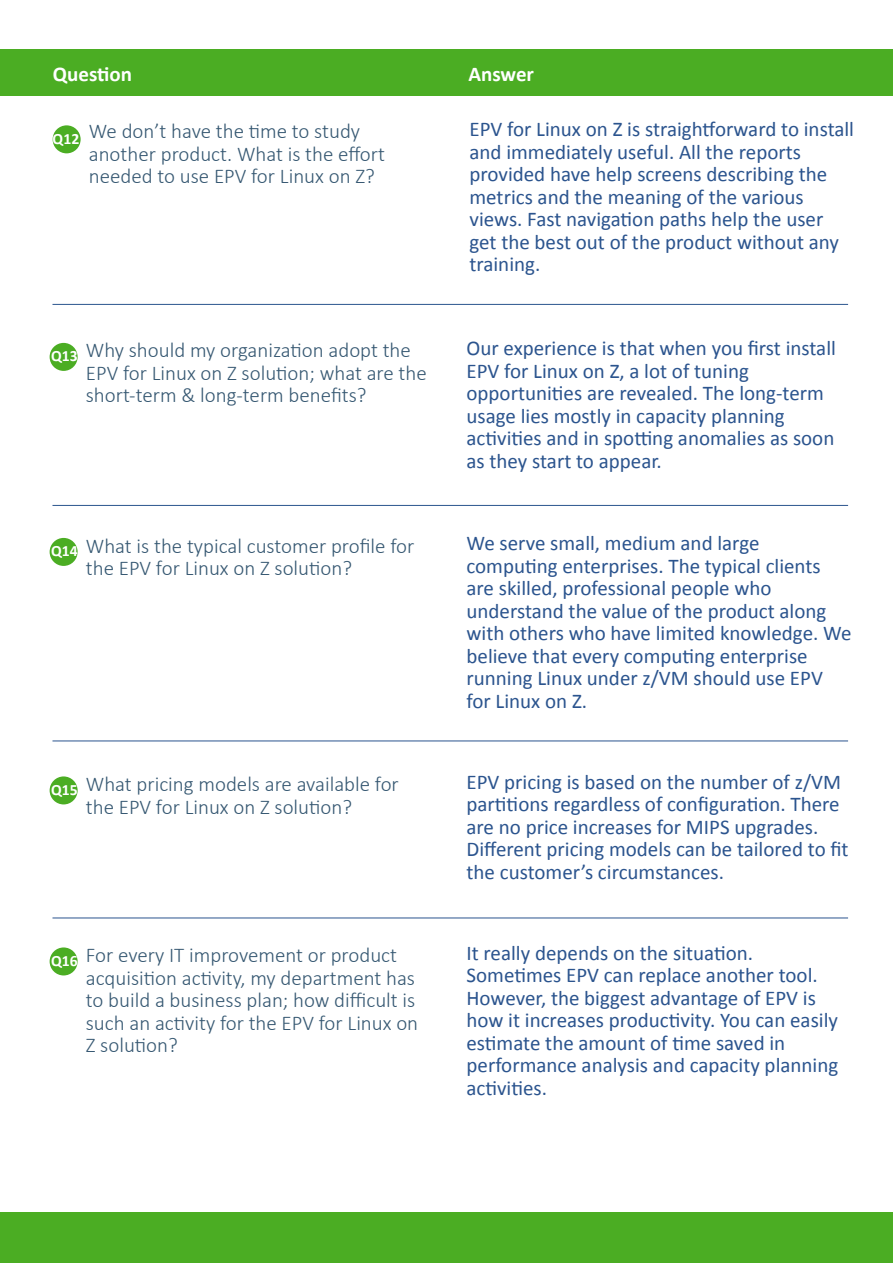
<style>
.page{position:relative;width:893px;height:1263px;background:#fff}
.page>*{position:absolute;margin:0;border:0;box-sizing:border-box;transform-origin:0 0}
.t1{font:21px/22.5px "Calibri";color:#2b548e}
.t2{font:300 21px/22.5px "Calibri";color:#365872}
.t3{font:700 21px "Calibri";color:#fff}
</style>
<div class="page">
<div style="left:0;top:1212px;width:893px;height:51px;background:#4bad23"></div>
<div style="left:53px;top:125px;width:28px;height:28px;background:#4bad23;border-radius:50%"></div>
<div style="left:0;top:50px;width:892px;height:46px;background:#4bad23"></div>
<div style="left:50px;top:343px;width:28px;height:28px;background:#4bad23;border-radius:50%"></div>
<hr style="left:52px;top:505px;width:796px;height:1px;background:#2b548e">
<hr style="left:52px;top:304px;width:796px;height:1px;background:#2b548e">
<div style="left:50px;top:538px;width:28px;height:28px;background:#4bad23;border-radius:50%"></div>
<hr style="left:52px;top:740px;width:796px;height:1px;background:#2b548e">
<div style="left:50px;top:776px;width:28px;height:28px;background:#4bad23;border-radius:50%"></div>
<hr style="left:52px;top:917px;width:796px;height:1px;background:#2b548e">
<div style="left:50px;top:947px;width:28px;height:28px;background:#4bad23;border-radius:50%"></div>
<p class="t3" style="left:53px;top:65px;width:81px">Question</p>
<p class="t3" style="left:468px;top:65px;width:67px">Answer</p>
<p class="t2" style="left:89px;top:120px;width:298px;text-indent:-36px"><sub>Q12</sub> We don’t have the time to study another product. What is the effort needed to use EPV for Linux on Z?</p>
<p class="t1" style="left:469px;top:120px;width:386px">EPV for Linux on Z is straightforward to install and immediately useful. All the reports provided have help screens describing the metrics and the meaning of the various views. Fast navigation paths help the user get the best out of the product without any training.</p>
<p class="t2" style="left:86px;top:339px;width:342px;text-indent:-35px"><sub>Q13</sub> Why should my organization adopt the<br>EPV for Linux on Z solution; what are the short-term &amp; long-term benefits?</p>
<p class="t1" style="left:466px;top:339px;width:371px">Our experience is that when you first install EPV for Linux on Z, a lot of tuning opportunities are revealed. The long-term usage lies mostly in capacity planning activities and in spotting anomalies as soon as they start to appear.</p>
<p class="t2" style="left:86px;top:534px;width:330px;text-indent:-35px"><sub>Q14</sub> What is the typical customer profile for the EPV for Linux on Z solution?</p>
<p class="t1" style="left:466px;top:534px;width:386px">We serve small, medium and large computing enterprises. The typical clients are skilled, professional people who understand the value of the product along with others who have limited knowledge. We believe that every computing enterprise running Linux under z/VM should use EPV for Linux on Z.</p>
<p class="t2" style="left:51px;top:773px;width:349px;text-align:center"><sub>Q15</sub> What pricing models are available for the EPV for Linux on Z solution?</p>
<p class="t1" style="left:466px;top:772px;width:384px">EPV pricing is based on the number of z/VM partitions regardless of configuration. There are no price increases for MIPS upgrades.<br>Different pricing models can be tailored to fit the customer’s circumstances.</p>
<p class="t2" style="left:86px;top:944px;width:334px;text-indent:-35px"><sub>Q16</sub> For every IT improvement or product acquisition activity, my department has to build a business plan; how difficult is such an activity for the EPV for Linux on Z solution?</p>
<p class="t1" style="left:466px;top:943px;width:373px">It really depends on the situation.<br>Sometimes EPV can replace another tool.<br>However, the biggest advantage of EPV is how it increases productivity. You can easily estimate the amount of time saved in performance analysis and capacity planning activities.</p>
</div>
